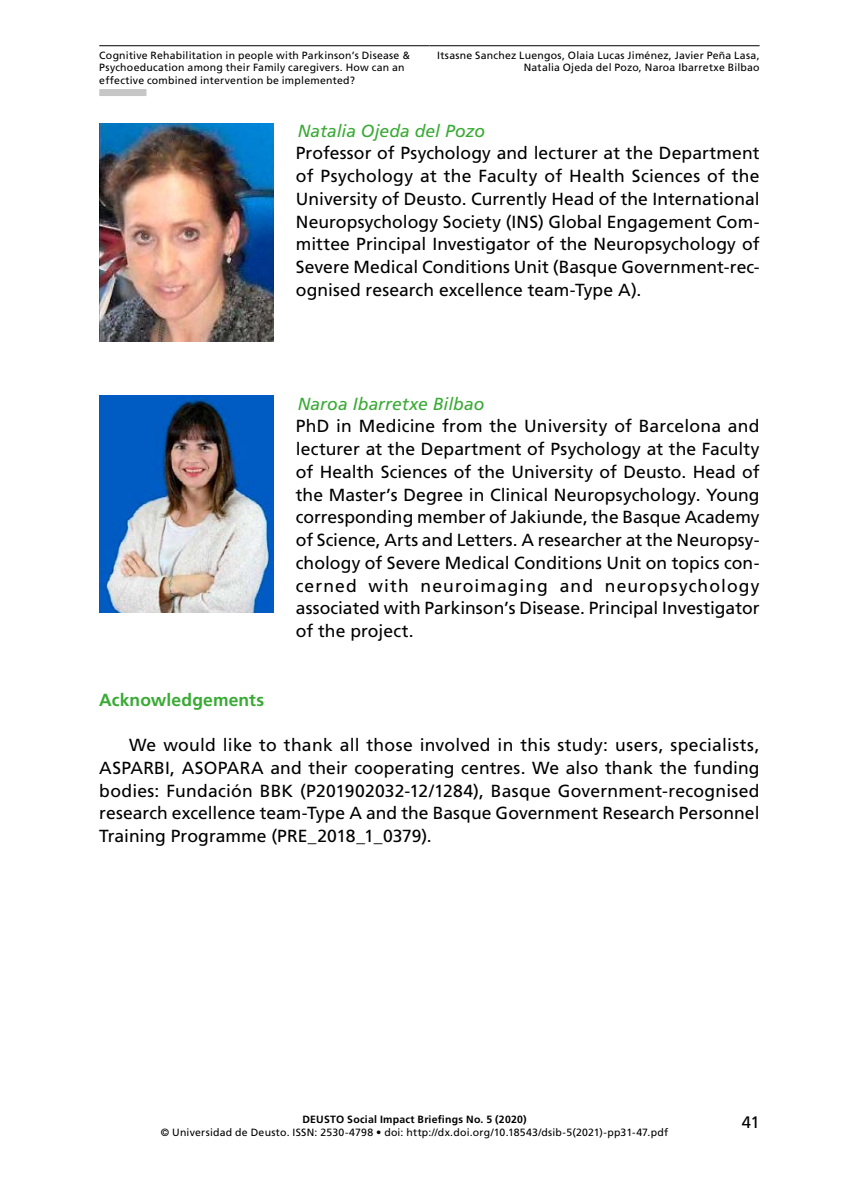
<style>
.page{position:relative;width:844px;height:1191px;background:#fff}
.page>*{position:absolute;margin:0;border:0;box-sizing:border-box;transform-origin:0 0}
.Texto_general{font:17.5px/22.8px "Frutiger";color:#000;text-align:justify}
.Titulo2{font:italic 17.5px "Frutiger";letter-spacing:.005em;color:#3aaa35}
.Titulo1{font:700 17.5px "Frutiger";letter-spacing:.005em;color:#3aaa35}
.t1{font:16.62px "Frutiger";color:#000}
.t2{font:10.5px/12.6px "Frutiger";letter-spacing:.02em;color:#000}
.t3{font:700 10.5px "Frutiger";letter-spacing:.025em;color:#000}
</style>
<div class="page">
<hr style="left:99px;top:45px;width:330px;height:1px;background:#000">
<hr style="left:429px;top:45px;width:330px;height:1px;background:#000">
<div style="left:99px;top:89px;width:47px;height:7px;background:#c6c6c6"></div>
<img style="left:99px;top:124px;width:174px;height:217px">
<img style="left:99px;top:395px;width:174px;height:218px">
<p class="t2" style="left:99px;top:49px;width:312px">Cognitive Rehabilitation in people with Parkinson’s Disease &amp;<br>Psychoeducation among their Family caregivers. How can an effective combined intervention be implemented?</p>
<p class="t2" style="left:437px;top:49px;width:324px;text-align:right">Itsasne Sanchez Luengos, Olaia Lucas Jiménez, Javier Peña Lasa,<br>Natalia Ojeda del Pozo, Naroa Ibarretxe Bilbao</p>
<p class="Titulo2" style="left:298px;top:120px;width:189px">Natalia Ojeda del Pozo</p>
<p class="Texto_general" style="left:296px;top:142px;width:465px">Professor of Psychology and lecturer at the Department of Psychology at the Faculty of Health Sciences of the University of Deusto. Currently Head of the International Neuropsychology Society (INS) Global Engagement Com&shy;mittee Principal Investigator of the Neuropsychology of Severe Medical Conditions Unit (Basque Government-rec&shy;ognised research excellence team-Type A).</p>
<p class="Titulo2" style="left:298px;top:393px;width:188px">Naroa Ibarretxe Bilbao</p>
<p class="Texto_general" style="left:296px;top:415px;width:465px">PhD in Medicine from the University of Barcelona and lecturer at the Department of Psychology at the Faculty of Health Sciences of the University of Deusto. Head of the Master’s Degree in Clinical Neuropsychology. Young corresponding member of Jakiunde, the Basque Academy of Science, Arts and Letters. A researcher at the Neuropsy&shy;chology of Severe Medical Conditions Unit on topics con&shy;cerned with neuroimaging and neuropsychology associated with Parkinson’s Disease. Principal Investigator of the project.</p>
<p class="Titulo1" style="left:99px;top:689px;width:166px">Acknowledgements</p>
<p class="Texto_general" style="left:99px;top:733px;width:661px;text-indent:30px">We would like to thank all those involved in this study: users, specialists, ASPARBI, ASOPARA and their cooperating centres. We also thank the funding bodies: Fundación BBK (P201902032-12/1284), Basque Government-recognised research excellence team-Type A and the Basque Government Research Personnel Training Programme (PRE_2018_1_0379).</p>
<p class="t3" style="left:302px;top:1113px;width:226px">DEUSTO Social Impact Briefings No. 5 (2020)</p>
<p class="t2" style="left:161px;top:1125px;width:508px">© Universidad de Deusto. ISSN: 2530-4798 • doi: http://dx.doi.org/10.18543/dsib-5(2021)-pp31-47.pdf</p>
<p class="t1" style="left:741px;top:1112px;width:19px">41</p>
</div>
